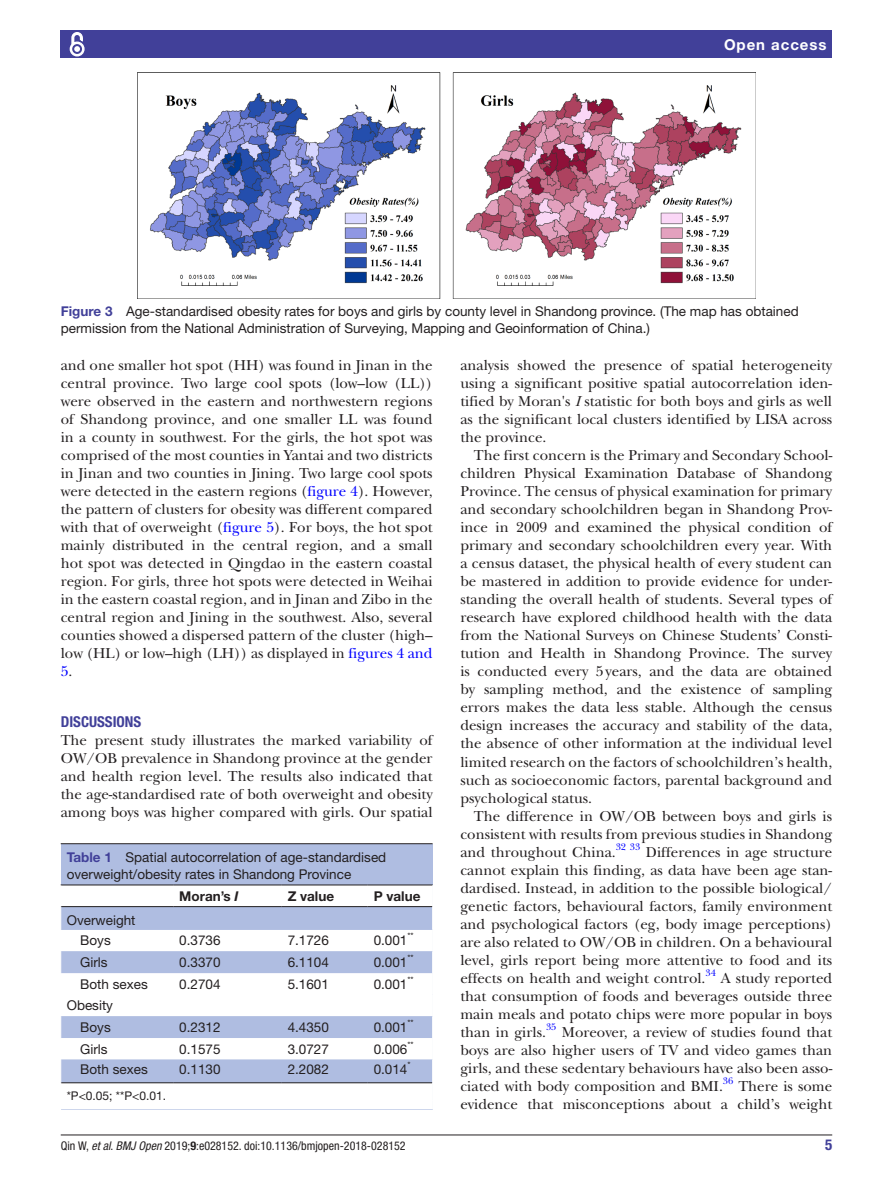
<style>
.page{position:relative;width:893px;height:1191px;background:#fff}
.page>*{position:absolute;margin:0;border:0;box-sizing:border-box;transform-origin:0 0}
.t1{font:15px/18px "New Baskerville";color:#231f20;text-align:justify}
.t2{font:700 condensed 15px "Helvetica Neue LT Std";color:#414099}
.t3{font:700 15px "Helvetica Neue LT Std";letter-spacing:.065em;color:#fff}
.t4{font:13.5px/16.2px "Helvetica Neue LT Std";color:#231f20}
.t5{font:700 13.5px "Helvetica Neue LT Std";color:#231f20}
.t6{font:condensed 12px "Helvetica Neue LT Std";color:#231f20}
.t7{font:12px "Helvetica Neue LT Std";color:#231f20}
.t8{font:9.9px "New Baskerville";color:#00f}
.t9{font:9px "Helvetica Neue LT Std";color:#231f20}
.s1{font-weight:700;color:#414099}
.s2{color:#00f}
.s3{font-style:italic}
.s4{font-weight:700}
</style>
<div class="page">
<hr style="left:61px;top:1134px;width:771px;height:1px;background:#231f20">
<div style="left:61px;top:31px;width:771px;height:27px;background:#414099"></div>
<svg style="left:69px;top:32px;width:16px;height:25px"></svg>
<img style="left:138px;top:73px;width:617px;height:226px">
<div style="left:61px;top:844px;width:372px;height:265px;background:#afbde1"></div>
<hr style="left:61px;top:843px;width:372px;height:1px;background:#231f20">
<div style="left:61px;top:885px;width:371px;height:224px;background:#fff"></div>
<svg style="left:61px;top:907px;width:371px;height:175px"></svg>
<hr style="left:61px;top:884px;width:112px;height:1px;background:#231f20">
<hr style="left:61px;top:906px;width:112px;height:1px;background:#231f20">
<hr style="left:173px;top:884px;width:109px;height:1px;background:#231f20">
<hr style="left:173px;top:906px;width:109px;height:1px;background:#231f20">
<hr style="left:282px;top:884px;width:86px;height:1px;background:#231f20">
<hr style="left:282px;top:906px;width:86px;height:1px;background:#231f20">
<hr style="left:368px;top:884px;width:65px;height:1px;background:#231f20">
<hr style="left:368px;top:906px;width:64px;height:1px;background:#231f20">
<hr style="left:173px;top:1082px;width:109px;height:1px;background:#231f20">
<hr style="left:282px;top:1082px;width:86px;height:1px;background:#231f20">
<hr style="left:368px;top:1082px;width:64px;height:1px;background:#231f20">
<hr style="left:61px;top:1082px;width:112px;height:1px;background:#231f20">
<svg style="left:432px;top:885px;width:1px;height:224px"></svg>
<hr style="left:67px;top:1099px;width:366px;height:2px;background:#fff">
<p class="t3" style="left:724px;top:35px;width:104px">Open access</p>
<p class="t4" style="left:61px;top:303px;width:739px"><span class="s1">Figure 3</span> Age-standardised obesity rates for boys and girls by county level in Shandong province. (The map has obtained permission from the National Administration of Surveying, Mapping and Geoinformation of China.)</p>
<p class="t1" style="left:61px;top:356px;width:373px">and one smaller hot spot (HH) was found in Jinan in the central province. Two large cool spots (low–low (LL)) were observed in the eastern and northwestern regions of Shandong province, and one smaller LL was found in a county in southwest. For the girls, the hot spot was comprised of the most counties in Yantai and two districts in Jinan and two counties in Jining. Two large cool spots were detected in the eastern regions (<span class="s2">figure 4</span>). However, the pattern of clusters for obesity was different compared with that of overweight (<span class="s2">figure 5</span>). For boys, the hot spot mainly distributed in the central region, and a small hot spot was detected in Qingdao in the eastern coastal region. For girls, three hot spots were detected in Weihai in the eastern coastal region, and in Jinan and Zibo in the central region and Jining in the southwest. Also, several counties showed a dispersed pattern of the cluster (high– low (HL) or low–high (LH)) as displayed in <span class="s2">figures 4 and 5</span>.</p>
<p class="t2" style="left:61px;top:712px;width:45px">DISCUSSIO</p>
<p class="t2" style="left:125px;top:712px;width:17px">NS</p>
<p class="t1" style="left:61px;top:731px;width:373px">The present study illustrates the marked variability of OW/OB prevalence in Shandong province at the gender and health region level. The results also indicated that the age-standardised rate of both overweight and obesity among boys was higher compared with girls. Our spatial</p>
<p class="t4" style="left:67px;top:849px;width:321px"><span class="s1">Table 1</span> Spatial autocorrelation of age-standardised overweight/obesity rates in Shandong Province</p>
<p class="t5" style="left:179px;top:887px;width:61px">Moran’s <span class="s3">I</span></p>
<p class="t5" style="left:288px;top:887px;width:48px">Z value</p>
<p class="t5" style="left:374px;top:887px;width:48px">P value</p>
<p class="t4" style="left:80px;top:910px;width:57px;line-height:20.1px;text-indent:-14px">Overweight<br>Boys</p>
<p class="t9" style="left:407px;top:930px;width:8px">**</p>
<p class="t4" style="left:179px;top:932px;width:43px">0.3736</p>
<p class="t4" style="left:288px;top:932px;width:43px">7.1726</p>
<p class="t4" style="left:374px;top:932px;width:35px">0.001</p>
<p class="t9" style="left:407px;top:952px;width:8px">**</p>
<p class="t4" style="left:80px;top:954px;width:29px">Girls</p>
<p class="t4" style="left:179px;top:954px;width:43px">0.3370</p>
<p class="t4" style="left:288px;top:954px;width:43px">6.1104</p>
<p class="t4" style="left:374px;top:954px;width:35px">0.001</p>
<p class="t4" style="left:80px;top:975px;width:69px">Both sexes</p>
<p class="t4" style="left:179px;top:975px;width:43px">0.2704</p>
<p class="t4" style="left:288px;top:975px;width:43px">5.1601</p>
<p class="t4" style="left:374px;top:975px;width:42px">0.001<sup>**</sup></p>
<p class="t4" style="left:67px;top:994px;width:48px;line-height:21.6px;text-align:right">Obesity<br>Boys</p>
<p class="t9" style="left:407px;top:1017px;width:8px">**</p>
<p class="t4" style="left:179px;top:1019px;width:43px">0.2312</p>
<p class="t4" style="left:288px;top:1019px;width:43px">4.4350</p>
<p class="t4" style="left:374px;top:1019px;width:35px">0.001</p>
<p class="t4" style="left:80px;top:1040px;width:29px">Girls</p>
<p class="t4" style="left:179px;top:1040px;width:43px">0.1575</p>
<p class="t4" style="left:288px;top:1040px;width:43px">3.0727</p>
<p class="t4" style="left:374px;top:1040px;width:42px">0.006<sup>**</sup></p>
<p class="t4" style="left:80px;top:1060px;width:69px">Both sexes</p>
<p class="t4" style="left:179px;top:1060px;width:43px">0.1130</p>
<p class="t4" style="left:288px;top:1060px;width:43px">2.2082</p>
<p class="t4" style="left:374px;top:1060px;width:35px">0.014</p>
<p class="t9" style="left:407px;top:1059px;width:5px">*</p>
<p class="t7" style="left:67px;top:1089px;width:101px">*P&lt;0.05; **P&lt;0.01.</p>
<p class="t1" style="left:460px;top:356px;width:373px">analysis showed the presence of spatial heterogeneity using a significant positive spatial autocorrelation iden&shy;tified by Moran's <span class="s3">I</span> statistic for both boys and girls as well as the significant local clusters identified by LISA across the province.</p>
<p class="t1" style="left:460px;top:446px;width:373px;text-indent:13px">The first concern is the Primary and Secondary School&shy;children Physical Examination Database of Shandong Province. The census of physical examination for primary and secondary schoolchildren began in Shandong Prov&shy;ince in 2009 and examined the physical condition of primary and secondary schoolchildren every year. With a census dataset, the physical health of every student can be mastered in addition to provide evidence for under&shy;standing the overall health of students. Several types of research have explored childhood health with the data from the National Surveys on Chinese Students’ Consti&shy;tution and Health in Shandong Province. The survey is conducted every 5years, and the data are obtained by sampling method, and the existence of sampling errors makes the data less stable. Although the census design increases the accuracy and stability of the data, the absence of other information at the individual level limited research on the factors of schoolchildren’s health, such as socioeconomic factors, parental background and psychological status.</p>
<p class="t1" style="left:460px;top:807px;width:373px;text-indent:13px">The difference in OW/OB between boys and girls is consistent with results from previous studies in Shandong and throughout China.</p>
<p class="t8" style="left:616px;top:841px;width:26px">32 33</p>
<p class="t1" style="left:460px;top:843px;width:373px;text-indent:186px">Differences in age structure cannot explain this finding, as data have been age stan&shy;dardised. Instead, in addition to the possible biological/ genetic factors, behavioural factors, family environment and psychological factors (eg, body image perceptions) are also related to OW/OB in children. On a behavioural level, girls report being more attentive to food and its effects on health and weight control.</p>
<p class="t8" style="left:705px;top:967px;width:12px">34</p>
<p class="t1" style="left:460px;top:969px;width:373px;text-indent:260px">A study reported that consumption of foods and beverages outside three main meals and potato chips were more popular in boys than in girls.</p>
<p class="t8" style="left:546px;top:1021px;width:12px">35</p>
<p class="t1" style="left:460px;top:1023px;width:373px;text-indent:101px">Moreover, a review of studies found that boys are also higher users of TV and video games than girls, and these sedentary behaviours have also been asso&shy;ciated with body composition and BMI.</p>
<p class="t8" style="left:723px;top:1075px;width:12px">36</p>
<p class="t1" style="left:460px;top:1077px;width:373px;text-align:right">There is some<br>evidence that misconceptions about a child’s weight</p>
<p class="t6" style="left:61px;top:1138px;width:346px">Qin W, <span class="s3">et al</span>. <span class="s3">BMJ Open</span> 2019;<span class="s4">9</span>:e028152. doi:10.1136/bmjopen-2018-028152</p>
<p class="t2" style="left:825px;top:1135px;width:9px">5</p>
</div>
